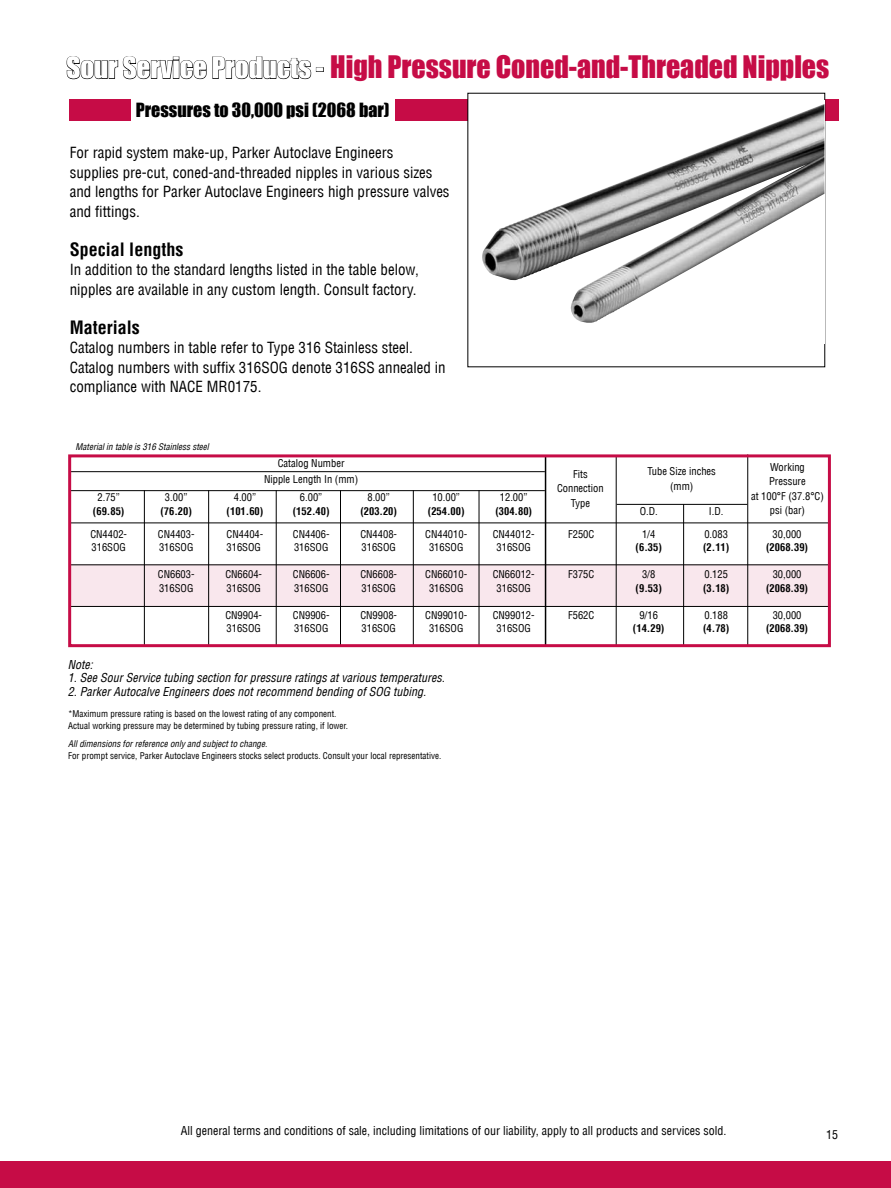
<style>
.page{position:relative;width:891px;height:1188px;background:#fff}
.page>*{position:absolute;margin:0;border:0;box-sizing:border-box;transform-origin:0 0}
.t1{font:28.5px "Impact";color:#c60c46}
.t2{font:18px "Impact";color:#000}
.t3{font:700 condensed 18px "Helvetica LT";color:#000}
.t4{font:condensed 15px/19.5px "Helvetica LT";color:#000}
.t5{font:italic condensed 12px "Helvetica LT";color:#000}
.t6{font:condensed 12px "Helvetica LT";color:#000}
.t7{font:condensed 10.5px/14.2px "Helvetica LT";color:#000;text-align:center}
.t8{font:700 condensed 10.5px "Helvetica LT";color:#000}
.t9{font:condensed 9px/12px "Helvetica LT";color:#000}
.t10{font:italic condensed 9px "Helvetica LT";color:#000}
.s1{font-size:27px;color:#fff}
</style>
<div class="page">
<div style="left:0;top:1161px;width:891px;height:27px;background:#c60c46"></div>
<div style="left:395px;top:99px;width:443px;height:22px;background:#c60c46"></div>
<div style="left:69px;top:99px;width:62px;height:22px;background:#c60c46"></div>
<svg style="left:66px;top:56px;width:246px;height:24px"></svg>
<div style="left:316px;top:67px;width:8px;height:5px;border:1px solid #000"></div>
<div style="left:468px;top:93px;width:357px;height:274px;background:#fff"></div>
<div style="left:72px;top:564px;width:758px;height:42px;background:#f9e7ed"></div>
<hr style="left:69px;top:564px;width:759px;height:1px;background:#000">
<hr style="left:71px;top:606px;width:759px;height:1px;background:#000">
<hr style="left:144px;top:490px;width:1px;height:155px;background:#000">
<hr style="left:208px;top:490px;width:1px;height:156px;background:#000">
<hr style="left:276px;top:490px;width:1px;height:156px;background:#000">
<hr style="left:340px;top:490px;width:1px;height:156px;background:#000">
<hr style="left:413px;top:490px;width:1px;height:156px;background:#000">
<hr style="left:479px;top:490px;width:1px;height:156px;background:#000">
<hr style="left:545px;top:455px;width:1px;height:191px;background:#000">
<hr style="left:616px;top:455px;width:1px;height:191px;background:#000">
<hr style="left:70px;top:471px;width:475px;height:1px;background:#000">
<hr style="left:69px;top:490px;width:476px;height:1px;background:#000">
<hr style="left:70px;top:523px;width:759px;height:1px;background:#000">
<hr style="left:683px;top:504px;width:1px;height:142px;background:#000">
<hr style="left:747px;top:454px;width:1px;height:192px;background:#000">
<hr style="left:617px;top:504px;width:130px;height:1px;background:#000">
<div style="left:68px;top:454px;width:763px;height:193px;border:3px solid #c60c46"></div>
<img style="left:482px;top:104px;width:342px;height:219px">
<h1 class="t1" style="left:66px;top:45px;width:765px"><span class="s1">Sour Service Products -</span> High Pressure Coned-and-Threaded Nipples</h1>
<h2 class="t2" style="left:136px;top:96px;width:255px">Pressures to 30,000 psi (2068 bar)</h2>
<h3 class="t4" style="left:70px;top:143px;width:381px">For rapid system make-up, Parker Autoclave Engineers<br>supplies pre-cut, coned-and-threaded nipples in various sizes and lengths for Parker Autoclave Engineers high pressure valves and fittings.</h3>
<h2 class="t3" style="left:70px;top:238px;width:115px">Special lengths</h2>
<h3 class="t4" style="left:70px;top:260px;width:350px">In addition to the standard lengths listed in the table below, nipples are available in any custom length. Consult factory.</h3>
<h2 class="t3" style="left:70px;top:316px;width:72px">Materials</h2>
<h3 class="t4" style="left:70px;top:338px;width:377px">Catalog numbers in table refer to Type 316 Stainless steel.<br>Catalog numbers with suffix 316SOG denote 316SS annealed in compliance with NACE MR0175.</h3>
<p class="t10" style="left:76px;top:441px;width:135px">Material in table is 316 Stainless steel</p>
<p class="t7" style="left:264px;top:456px;width:96px;line-height:15.8px">Catalog Number<br>Nipple Length In (mm)</p>
<p class="t7" style="left:557px;top:467px;width:48px">Fits<br>Connection<br>Type</p>
<p class="t7" style="left:751px;top:460px;width:74px">Working<br>Pressure<br>at 100°F (37.8°C) psi (bar)</p>
<p class="t7" style="left:647px;top:464px;width:70px">Tube Size inches (mm)</p>
<p class="t7" style="left:97px;top:490px;width:24px">2.75”</p>
<p class="t7" style="left:165px;top:490px;width:24px">3.00”</p>
<p class="t7" style="left:234px;top:490px;width:24px">4.00”</p>
<p class="t7" style="left:300px;top:490px;width:24px">6.00”</p>
<p class="t7" style="left:367px;top:490px;width:24px">8.00”</p>
<p class="t7" style="left:432px;top:490px;width:29px">10.00”</p>
<p class="t7" style="left:500px;top:490px;width:29px">12.00”</p>
<p class="t8" style="left:93px;top:504px;width:33px">(69.85)</p>
<p class="t8" style="left:160px;top:504px;width:33px">(76.20)</p>
<p class="t8" style="left:227px;top:504px;width:38px">(101.60)</p>
<p class="t8" style="left:293px;top:504px;width:38px">(152.40)</p>
<p class="t8" style="left:360px;top:504px;width:38px">(203.20)</p>
<p class="t8" style="left:428px;top:504px;width:38px">(254.00)</p>
<p class="t8" style="left:495px;top:504px;width:38px">(304.80)</p>
<p class="t7" style="left:640px;top:504px;width:20px">O.D.</p>
<p class="t7" style="left:709px;top:504px;width:16px">I.D.</p>
<p class="t7" style="left:90px;top:527px;width:38px">CN4402-</p>
<p class="t7" style="left:158px;top:527px;width:38px">CN4403-</p>
<p class="t7" style="left:227px;top:527px;width:38px">CN4404-</p>
<p class="t7" style="left:293px;top:527px;width:38px">CN4406-</p>
<p class="t7" style="left:360px;top:527px;width:38px">CN4408-</p>
<p class="t7" style="left:425px;top:527px;width:43px">CN44010-</p>
<p class="t7" style="left:493px;top:527px;width:43px">CN44012-</p>
<p class="t7" style="left:568px;top:527px;width:28px">F250C</p>
<p class="t7" style="left:642px;top:527px;width:15px">1/4</p>
<p class="t7" style="left:704px;top:527px;width:25px">0.083</p>
<p class="t7" style="left:773px;top:527px;width:30px">30,000</p>
<p class="t7" style="left:92px;top:540px;width:36px">316SOG</p>
<p class="t7" style="left:159px;top:540px;width:36px">316SOG</p>
<p class="t7" style="left:227px;top:540px;width:36px">316SOG</p>
<p class="t7" style="left:294px;top:540px;width:36px">316SOG</p>
<p class="t7" style="left:362px;top:540px;width:36px">316SOG</p>
<p class="t7" style="left:429px;top:540px;width:36px">316SOG</p>
<p class="t7" style="left:497px;top:540px;width:36px">316SOG</p>
<p class="t8" style="left:636px;top:541px;width:28px">(6.35)</p>
<p class="t8" style="left:703px;top:541px;width:28px">(2.11)</p>
<p class="t8" style="left:766px;top:541px;width:43px">(2068.39)</p>
<p class="t7" style="left:158px;top:567px;width:38px">CN6603-</p>
<p class="t7" style="left:225px;top:567px;width:38px">CN6604-</p>
<p class="t7" style="left:293px;top:567px;width:38px">CN6606-</p>
<p class="t7" style="left:360px;top:567px;width:38px">CN6608-</p>
<p class="t7" style="left:425px;top:567px;width:43px">CN66010-</p>
<p class="t7" style="left:493px;top:567px;width:43px">CN66012-</p>
<p class="t7" style="left:568px;top:567px;width:28px">F375C</p>
<p class="t7" style="left:642px;top:567px;width:15px">3/8</p>
<p class="t7" style="left:704px;top:567px;width:25px">0.125</p>
<p class="t7" style="left:773px;top:567px;width:30px">30,000</p>
<p class="t7" style="left:159px;top:581px;width:36px">316SOG</p>
<p class="t7" style="left:227px;top:581px;width:36px">316SOG</p>
<p class="t7" style="left:294px;top:581px;width:36px">316SOG</p>
<p class="t7" style="left:362px;top:581px;width:36px">316SOG</p>
<p class="t7" style="left:429px;top:581px;width:36px">316SOG</p>
<p class="t7" style="left:497px;top:581px;width:36px">316SOG</p>
<p class="t8" style="left:636px;top:581px;width:28px">(9.53)</p>
<p class="t8" style="left:703px;top:581px;width:28px">(3.18)</p>
<p class="t8" style="left:766px;top:581px;width:43px">(2068.39)</p>
<p class="t7" style="left:225px;top:608px;width:38px">CN9904-</p>
<p class="t7" style="left:293px;top:608px;width:38px">CN9906-</p>
<p class="t7" style="left:360px;top:608px;width:38px">CN9908-</p>
<p class="t7" style="left:425px;top:608px;width:43px">CN99010-</p>
<p class="t7" style="left:493px;top:608px;width:44px">CN99012-</p>
<p class="t7" style="left:568px;top:608px;width:28px">F562C</p>
<p class="t7" style="left:639px;top:608px;width:20px">9/16</p>
<p class="t7" style="left:704px;top:608px;width:25px">0.188</p>
<p class="t7" style="left:773px;top:608px;width:30px">30,000</p>
<p class="t7" style="left:227px;top:621px;width:36px">316SOG</p>
<p class="t7" style="left:294px;top:621px;width:36px">316SOG</p>
<p class="t7" style="left:362px;top:621px;width:36px">316SOG</p>
<p class="t7" style="left:429px;top:621px;width:36px">316SOG</p>
<p class="t7" style="left:497px;top:621px;width:36px">316SOG</p>
<p class="t8" style="left:633px;top:622px;width:33px">(14.29)</p>
<p class="t8" style="left:703px;top:622px;width:28px">(4.78)</p>
<p class="t8" style="left:766px;top:622px;width:43px">(2068.39)</p>
<p class="t5" style="left:68px;top:657px;width:26px">Note:</p>
<p class="t5" style="left:68px;top:670px;width:379px">1. See Sour Service tubing section for pressure ratings at various temperatures.</p>
<p class="t5" style="left:68px;top:684px;width:360px">2. Parker Autocalve Engineers does not recommend bending of SOG tubing.</p>
<p class="t9" style="left:68px;top:708px;width:281px">*Maximum pressure rating is based on the lowest rating of any component.<br>Actual working pressure may be determined by tubing pressure rating, if lower.</p>
<p class="t10" style="left:68px;top:738px;width:201px">All dimensions for reference only and subject to change.</p>
<p class="t9" style="left:68px;top:749px;width:375px">For prompt service, Parker Autoclave Engineers stocks select products. Consult your local representative.</p>
<p class="t6" style="left:181px;top:1123px;width:547px">All general terms and conditions of sale, including limitations of our liability, apply to all products and services sold.</p>
<p class="t6" style="left:826px;top:1127px;width:13px">15</p>
</div>
